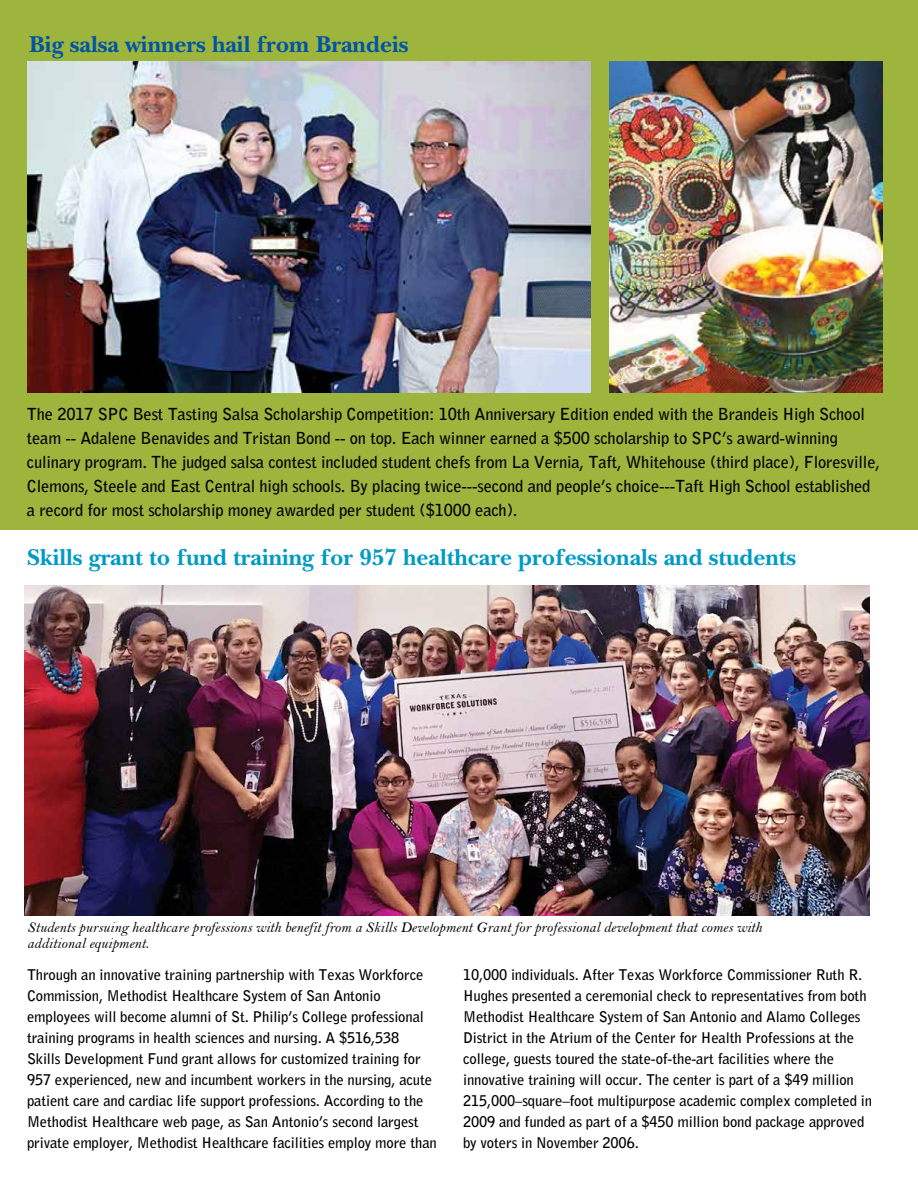
<style>
.page{position:relative;width:918px;height:1188px;background:#fff}
.page>*{position:absolute;margin:0;border:0;box-sizing:border-box;transform-origin:0 0}
.t1{font:700 24px "New Baskerville Std";color:#009ac5}
.t2{font:700 24px "New Baskerville Std";color:#0054a4}
.t3{font:700 16.5px/24px "Bell Gothic Std";letter-spacing:-.01em;color:#000}
.t4{font:15px/16.5px "Bell MT Italic";color:#000}
.t5{font:700 14.7px/21px "Bell Gothic Std";letter-spacing:-.01em;color:#000}
</style>
<div class="page">
<div style="left:0;top:0;width:918px;height:529px;background:#9db43d"></div>
<img style="left:25px;top:585px;width:844px;height:331px">
<img style="left:27px;top:62px;width:564px;height:330px">
<img style="left:609px;top:62px;width:273px;height:330px">
<h1 class="t2" style="left:29px;top:31px;width:381px">Big salsa winners hail from Brandeis</h1>
<p class="t3" style="left:27px;top:402px;width:855px">The 2017 SPC Best Tasting Salsa Scholarship Competition: 10th Anniversary Edition ended with the Brandeis High School team -- Adalene Benavides and Tristan Bond -- on top. Each winner earned a $500 scholarship to SPC’s award-winning culinary program. The judged salsa contest included student chefs from La Vernia, Taft, Whitehouse (third place), Floresville, Clemons, Steele and East Central high schools. By placing twice---second and people’s choice---Taft High School established a record for most scholarship money awarded per student ($1000 each).</p>
<h1 class="t1" style="left:27px;top:543px;width:770px">Skills grant to fund training for 957 healthcare professionals and students</h1>
<p class="t4" style="left:27px;top:919px;width:736px">Students pursuing healthcare professions with benefit from a Skills Development Grant for professional development that comes with additional equipment.</p>
<p class="t5" style="left:27px;top:964px;width:411px">Through an innovative training partnership with Texas Workforce Commission, Methodist Healthcare System of San Antonio employees will become alumni of St. Philip’s College professional training programs in health sciences and nursing. A $516,538<br>Skills Development Fund grant allows for customized training for 957 experienced, new and incumbent workers in the nursing, acute patient care and cardiac life support professions. According to the Methodist Healthcare web page, as San Antonio’s second largest private employer, Methodist Healthcare facilities employ more than</p>
<p class="t5" style="left:463px;top:964px;width:410px">10,000 individuals. After Texas Workforce Commissioner Ruth R.<br>Hughes presented a ceremonial check to representatives from both Methodist Healthcare System of San Antonio and Alamo Colleges District in the Atrium of the Center for Health Professions at the college, guests toured the state-of-the-art facilities where the innovative training will occur. The center is part of a $49 million 215,000–square–foot multipurpose academic complex completed in 2009 and funded as part of a $450 million bond package approved by voters in November 2006.</p>
</div>
